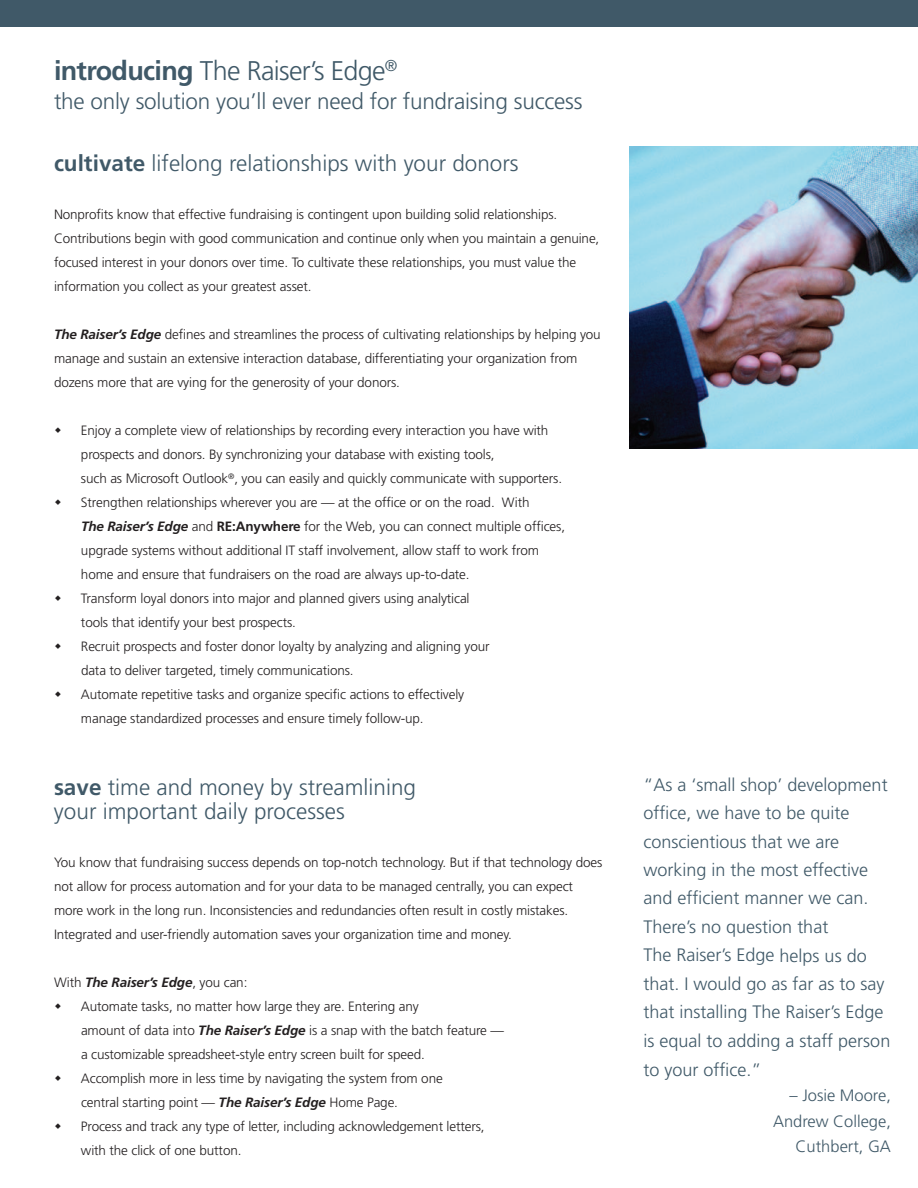
<style>
.page{position:relative;width:918px;height:1188px;background:#fff}
.page>*{position:absolute;margin:0;border:0;box-sizing:border-box;transform-origin:0 0}
.t1{font:300 27px "Frutiger";letter-spacing:-.025em;color:#405968}
.t2{font:300 22.5px/24px "Frutiger";color:#405968}
.t3{font:300 18px/28.5px "Frutiger";color:#405968}
.t4{font:300 16.5px/25.5px "Frutiger";color:#405968;text-align:right}
.t5{font:300 13.5px/24px "Frutiger";letter-spacing:-.01em;color:#231f20}
.s1{font-weight:700}
.s2{font-weight:700;font-style:italic}
</style>
<div class="page">
<div style="left:0;top:0;width:918px;height:27px;background:#405968"></div>
<img style="left:629px;top:147px;width:289px;height:301px">
<h1 class="t1" style="left:54px;top:56px;width:345px"><span class="s1">introducing</span> The Raiser’s Edge<sup>®</sup></h1>
<h2 class="t2" style="left:54px;top:89px;width:530px">the only solution you’ll ever need for fundraising success</h2>
<h2 class="t2" style="left:54px;top:152px;width:466px"><span class="s1">cultivate</span> lifelong relationships with your donors</h2>
<p class="t5" style="left:54px;top:203px;width:547px">Nonprofits know that effective fundraising is contingent upon building solid relationships.<br>Contributions begin with good communication and continue only when you maintain a genuine, focused interest in your donors over time. To cultivate these relationships, you must value the information you collect as your greatest asset.</p>
<p class="t5" style="left:54px;top:323px;width:548px"><span class="s2">The Raiser’s Edge</span> defines and streamlines the process of cultivating relationships by helping you manage and sustain an extensive interaction database, differentiating your organization from dozens more that are vying for the generosity of your donors.</p>
<p class="t5" style="left:81px;top:419px;width:486px">Enjoy a complete view of relationships by recording every interaction you have with prospects and donors. By synchronizing your database with existing tools,<br>such as Microsoft Outlook<sup>®</sup>, you can easily and quickly communicate with supporters.<br>Strengthen relationships wherever you are — at the office or on the road. With<br><span class="s2">The Raiser’s Edge</span> and <span class="s1">RE:Anywhere</span> for the Web, you can connect multiple offices, upgrade systems without additional IT staff involvement, allow staff to work from home and ensure that fundraisers on the road are always up-to-date.<br>Transform loyal donors into major and planned givers using analytical<br>tools that identify your best prospects.<br>Recruit prospects and foster donor loyalty by analyzing and aligning your<br>data to deliver targeted, timely communications.<br>Automate repetitive tasks and organize specific actions to effectively<br>manage standardized processes and ensure timely follow-up.</p>
<h2 class="t2" style="left:54px;top:776px;width:364px"><span class="s1">save</span> time and money by streamlining your important daily processes</h2>
<p class="t5" style="left:54px;top:851px;width:550px">You know that fundraising success depends on top-notch technology. But if that technology does not allow for process automation and for your data to be managed centrally, you can expect more work in the long run. Inconsistencies and redundancies often result in costly mistakes.<br>Integrated and user-friendly automation saves your organization time and money.</p>
<p class="t5" style="left:81px;top:971px;width:425px;text-indent:-27px">With <span class="s2">The Raiser’s Edge</span>, you can:<br>Automate tasks, no matter how large they are. Entering any<br>amount of data into <span class="s2">The Raiser’s Edge</span> is a snap with the batch feature — a customizable spreadsheet-style entry screen built for speed.<br>Accomplish more in less time by navigating the system from one<br>central starting point — <span class="s2">The Raiser’s Edge</span> Home Page.<br>Process and track any type of letter, including acknowledgement letters, with the click of one button.</p>
<p class="t3" style="left:644px;top:770px;width:248px">“As a ‘small shop’ development office, we have to be quite conscientious that we are working in the most effective and efficient manner we can.<br>There’s no question that<br>The Raiser’s Edge helps us do that. I would go as far as to say that installing The Raiser’s Edge is equal to adding a staff person to your office.”</p>
<p class="t4" style="left:773px;top:1083px;width:119px">– Josie Moore,<br>Andrew College,<br>Cuthbert, GA</p>
</div>
